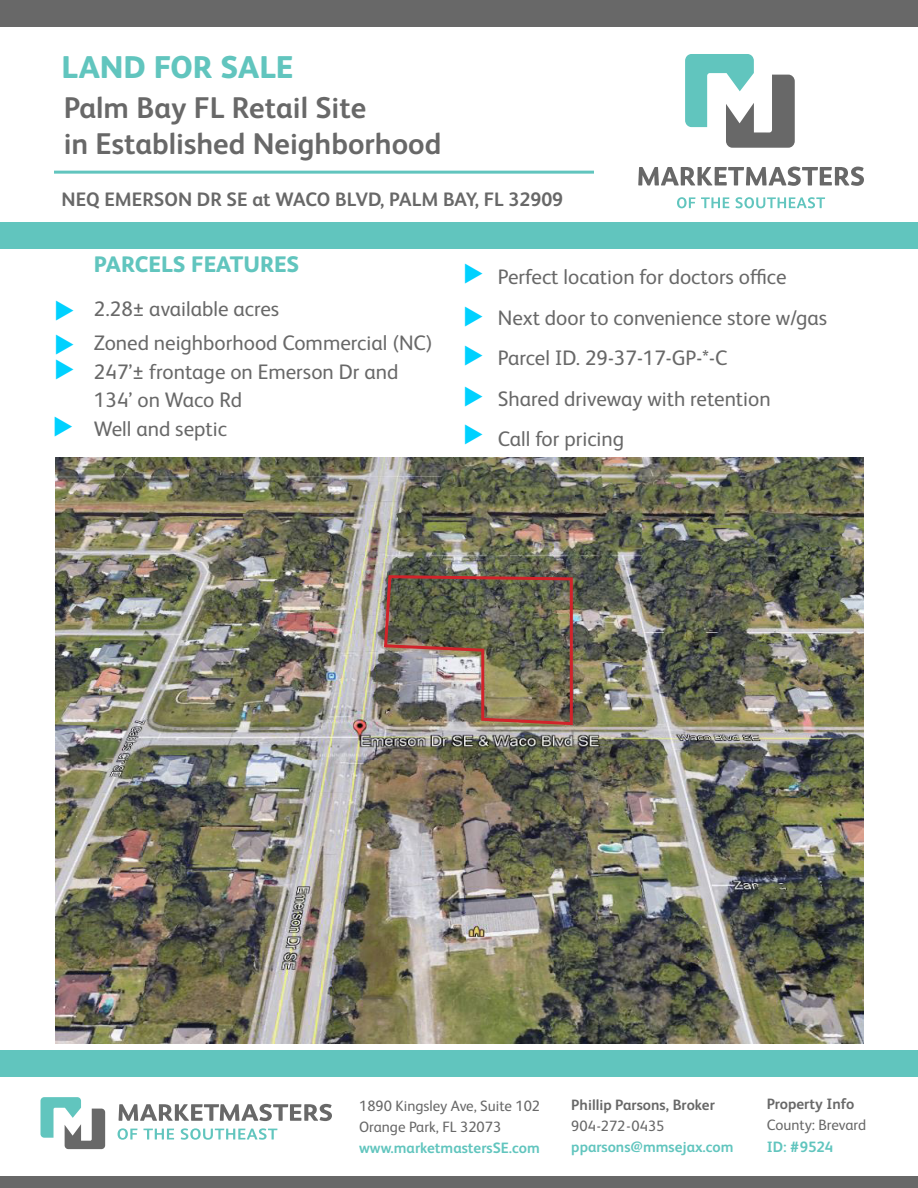
<style>
.page{position:relative;width:918px;height:1188px;background:#fff}
.page>*{position:absolute;margin:0;border:0;box-sizing:border-box;transform-origin:0 0}
.t1{font:800 31.5px "FS Albert Pro";color:#61c5be}
.t2{font:700 30px "FS Albert Pro";color:#686868}
.t3{font:800 22.5px "FS Albert Pro";color:#61c5be}
.t4{font:21px "FS Albert Pro";color:#686868}
.t5{font:700 19.5px "FS Albert Pro";color:#686868}
.t6{font:15px "FS Albert Pro";color:#686868}
.t7{font:700 15px "FS Albert Pro";color:#61c5be}
.t8{font:700 15px "FS Albert Pro";color:#686868}
</style>
<div class="page">
<div style="left:0;top:0;width:918px;height:27px;background:#686868"></div>
<div style="left:0;top:222px;width:918px;height:27px;background:#61c5be"></div>
<svg style="left:638px;top:167px;width:226px;height:19px"></svg>
<svg style="left:677px;top:197px;width:52px;height:11px"></svg>
<svg style="left:736px;top:197px;width:89px;height:11px"></svg>
<svg style="left:685px;top:54px;width:110px;height:94px"></svg>
<hr style="left:54px;top:171px;width:540px;height:3px;background:#61c5be">
<div style="left:0;top:1176px;width:918px;height:12px;background:#686868"></div>
<div style="left:0;top:1050px;width:918px;height:27px;background:#61c5be"></div>
<svg style="left:119px;top:1104px;width:213px;height:17px"></svg>
<svg style="left:118px;top:1128px;width:56px;height:12px"></svg>
<svg style="left:181px;top:1128px;width:97px;height:12px"></svg>
<svg style="left:41px;top:1097px;width:64px;height:52px"></svg>
<img style="left:55px;top:458px;width:809px;height:585px">
<img style="left:382px;top:574px;width:192px;height:153px">
<p class="t1" style="left:62px;top:43px;width:233px">LAND FOR SALE</p>
<p class="t2" style="left:64px;top:87px;width:304px">Palm Bay FL Retail Site</p>
<p class="t2" style="left:64px;top:123px;width:379px">in Established Neighborhood</p>
<p class="t5" style="left:62px;top:185px;width:503px">NEQ EMERSON DR SE at WACO BLVD, PALM BAY, FL 32909</p>
<p class="t3" style="left:94px;top:247px;width:207px">PARCELS FEATURES</p>
<p class="t4" style="left:94px;top:294px;width:187px">2.28± available acres</p>
<p class="t4" style="left:94px;top:328px;width:340px">Zoned neighborhood Commercial (NC)</p>
<p class="t4" style="left:94px;top:357px;width:306px">247’± frontage on Emerson Dr and</p>
<p class="t4" style="left:94px;top:385px;width:150px">134’ on Waco Rd</p>
<p class="t4" style="left:94px;top:414px;width:135px">Well and septic</p>
<p class="t4" style="left:498px;top:262px;width:290px">Perfect location for doctors office</p>
<p class="t4" style="left:498px;top:302px;width:331px">Next door to convenience store w/gas</p>
<p class="t4" style="left:498px;top:343px;width:231px">Parcel ID. 29-37-17-GP-*-C</p>
<p class="t4" style="left:498px;top:383px;width:274px">Shared driveway with retention</p>
<p class="t4" style="left:498px;top:424px;width:128px">Call for pricing</p>
<p class="t6" style="left:359px;top:1095px;width:183px">1890 Kingsley Ave, Suite 102</p>
<p class="t6" style="left:359px;top:1116px;width:144px">Orange Park, FL 32073</p>
<p class="t7" style="left:359px;top:1137px;width:182px">www.marketmastersSE.com</p>
<p class="t8" style="left:571px;top:1094px;width:145px">Phillip Parsons, Broker</p>
<p class="t6" style="left:571px;top:1115px;width:95px">904-272-0435</p>
<p class="t7" style="left:571px;top:1136px;width:164px">pparsons@mmsejax.com</p>
<p class="t8" style="left:767px;top:1093px;width:89px">Property Info</p>
<p class="t6" style="left:767px;top:1114px;width:101px">County: Brevard</p>
<p class="t7" style="left:767px;top:1136px;width:68px">ID: #9524</p>
</div>
